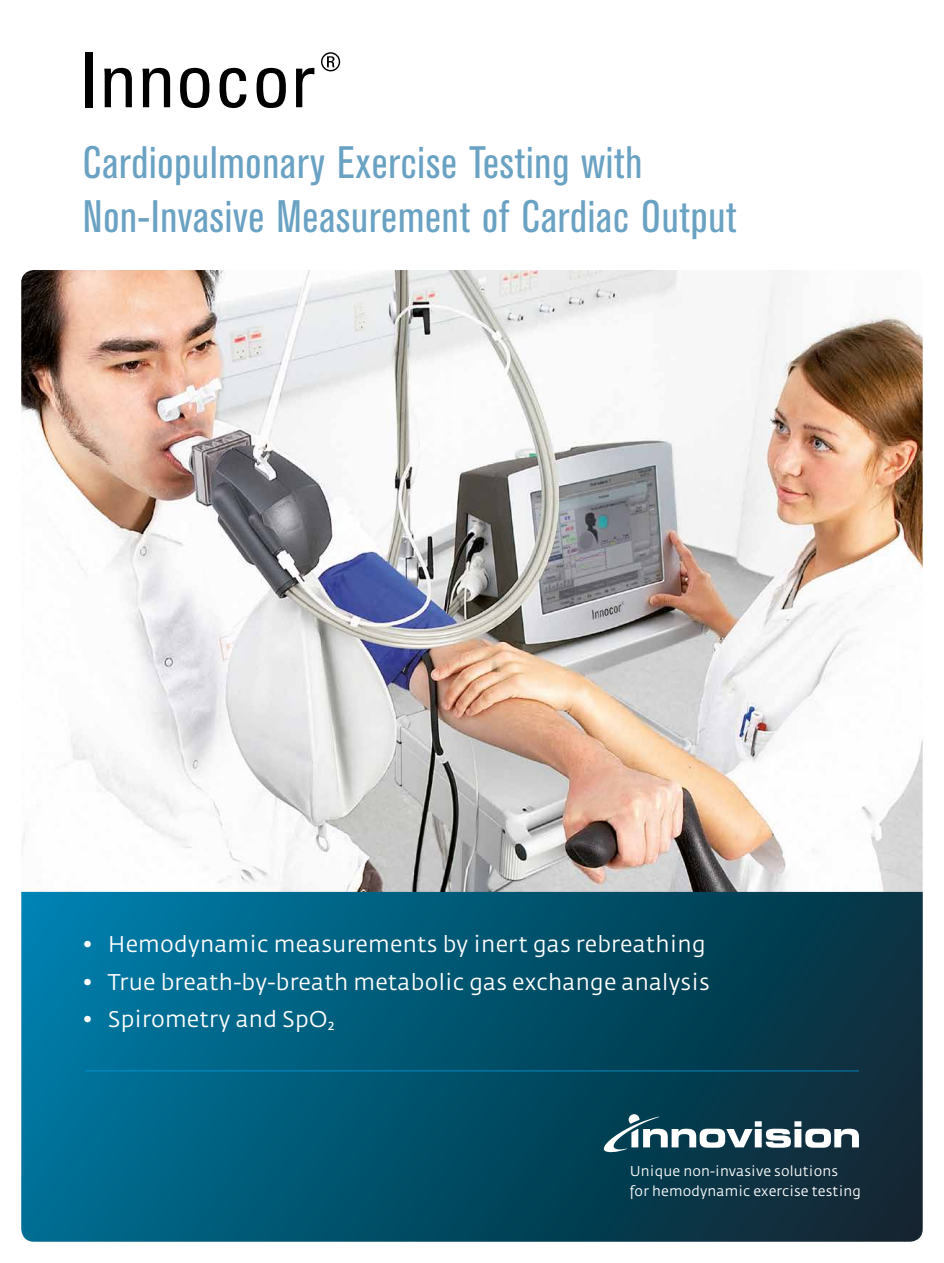
<style>
.page{position:relative;width:944px;height:1263px;background:#fff}
.page>*{position:absolute;margin:0;border:0;box-sizing:border-box;transform-origin:0 0}
.t1{font:condensed 45px/54px "Akzidenz Grotesk BE";letter-spacing:.02em;color:#69a2c2}
.t2{font:22.5px "Fedra Sans";letter-spacing:.01em;color:#fff}
.t3{font:14.1px/19.5px "Fedra Sans";letter-spacing:.01em;color:#fff}
.s1{font-family:"Fedra Sans Light Expert";font-size:26.55px}
</style>
<div class="page">
<img style="left:21px;top:270px;width:902px;height:622px">
<svg style="left:21px;top:892px;width:902px;height:350px;background:#03516c"></svg>
<div style="left:85px;top:52px;width:7px;height:55px;background:#000"></div>
<svg style="left:104px;top:68px;width:28px;height:39px"></svg>
<svg style="left:143px;top:68px;width:27px;height:39px"></svg>
<svg style="left:180px;top:68px;width:29px;height:40px"></svg>
<svg style="left:220px;top:68px;width:27px;height:40px"></svg>
<svg style="left:257px;top:68px;width:29px;height:40px"></svg>
<svg style="left:296px;top:68px;width:18px;height:39px"></svg>
<svg style="left:321px;top:52px;width:19px;height:19px"></svg>
<svg style="left:604px;top:1114px;width:255px;height:38px"></svg>
<hr style="left:85px;top:1070px;width:774px;height:1px;background:#009fe3">
<h1 class="t1" style="left:83px;top:136px;width:655px">Cardiopulmonary Exercise Testing with<br>Non-Invasive Measurement of Cardiac Output</h1>
<p class="t2" style="left:82px;top:932px;width:625px">• Hemodynamic measurements by inert gas rebreathing</p>
<p class="t2" style="left:82px;top:970px;width:629px">• True breath-by-breath metabolic gas exchange analysis</p>
<p class="t2" style="left:82px;top:1007px;width:254px">• Spirometry and SpO<span class="s1">@</span></p>
<p class="t3" style="left:630px;top:1162px;width:233px">Unique non-invasive solutions<br>for hemodynamic exercise testing</p>
</div>
